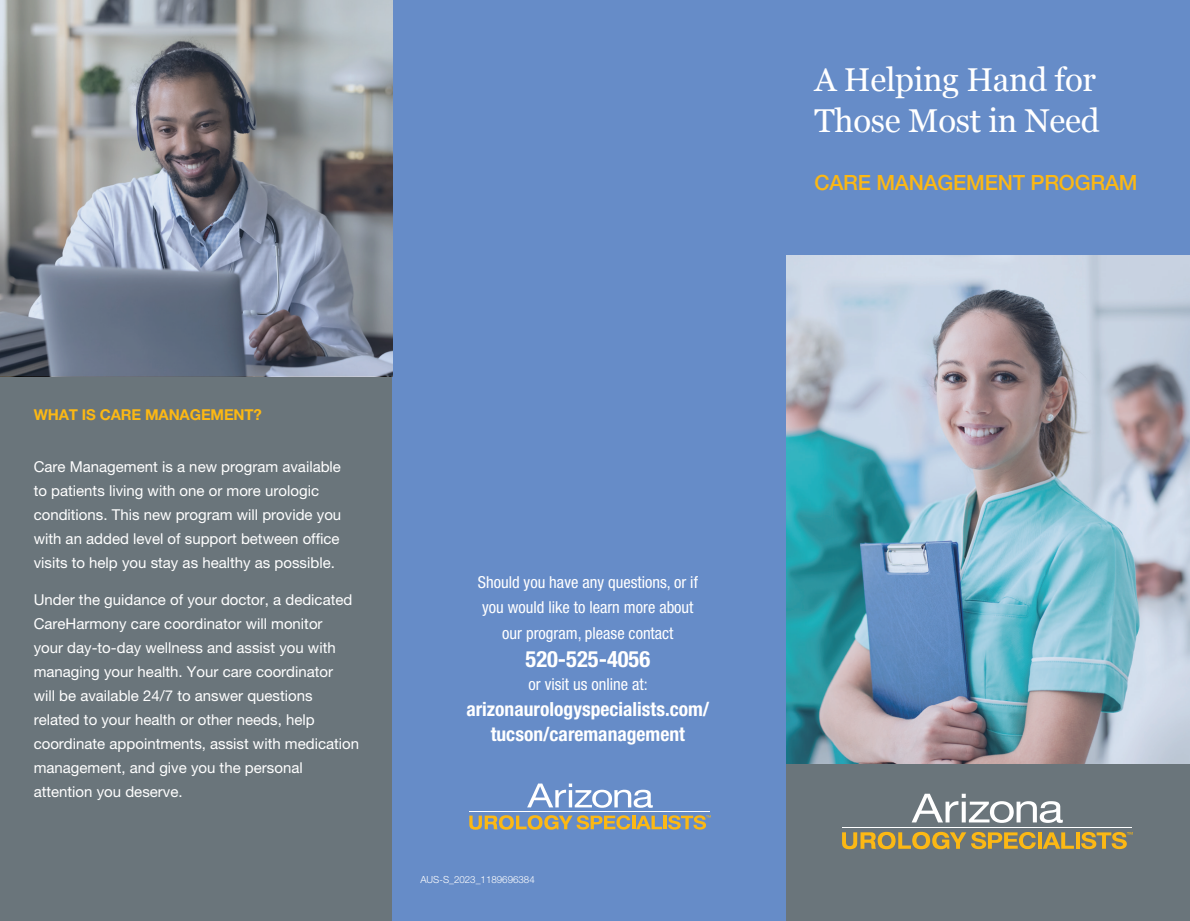
<style>
.page{position:relative;width:1190px;height:921px;background:#fff}
.page>*{position:absolute;margin:0;border:0;box-sizing:border-box;transform-origin:0 0}
.t1{font:33px/40.5px "Georgia";letter-spacing:-.01em;color:#fff}
.t2{font:700 condensed 22.5px "Helvetica Neue LT Pro";color:#fff}
.t3{font:500 21px "Helvetica Neue LT Pro";letter-spacing:-.01em;color:#fcb814}
.t4{font:700 condensed 19.5px/25.5px "Helvetica Neue LT Pro";color:#fff;text-align:center}
.t5{font:condensed 16.5px/25.5px "Helvetica Neue LT Pro";color:#fff;text-align:center}
.t6{font:15px/24px "Helvetica Neue LT Pro";color:#fff}
.t7{font:700 15px "Helvetica Neue LT Pro";letter-spacing:-.01em;color:#fcb814}
.t8{font:300 9.75px "Helvetica Neue LT Pro";color:#fff}
</style>
<div class="page">
<div style="left:0;top:0;width:392px;height:920px;background:#6a757b"></div>
<div style="left:392px;top:0;width:798px;height:920px;background:#668cc8"></div>
<img style="left:786px;top:255px;width:404px;height:509px">
<div style="left:786px;top:764px;width:404px;height:156px;background:#6a757b"></div>
<hr style="left:842px;top:826px;width:290px;height:1px;background:#fff">
<svg style="left:912px;top:793px;width:150px;height:29px"></svg>
<svg style="left:842px;top:831px;width:193px;height:18px"></svg>
<hr style="left:1038px;top:832px;width:3px;height:16px;background:#fcb814">
<svg style="left:1043px;top:832px;width:31px;height:16px"></svg>
<svg style="left:1076px;top:832px;width:3px;height:16px"></svg>
<svg style="left:1081px;top:832px;width:51px;height:17px"></svg>
<hr style="left:469px;top:810px;width:241px;height:1px;background:#fff">
<svg style="left:527px;top:783px;width:126px;height:24px"></svg>
<svg style="left:469px;top:815px;width:161px;height:14px"></svg>
<hr style="left:632px;top:815px;width:3px;height:14px;background:#fcb814">
<svg style="left:636px;top:815px;width:26px;height:14px"></svg>
<hr style="left:663px;top:815px;width:4px;height:14px;background:#fcb814">
<svg style="left:668px;top:815px;width:43px;height:14px"></svg>
<svg style="left:0;top:0;width:392px;height:376px"></svg>
<p class="t7" style="left:34px;top:405px;width:230px">WHAT IS CARE MANAGEMENT?</p>
<p class="t6" style="left:34px;top:454px;width:309px">Care Management is a new program available to patients living with one or more urologic conditions. This new program will provide you with an added level of support between office visits to help you stay as healthy as possible.</p>
<p class="t6" style="left:34px;top:587px;width:327px">Under the guidance of your doctor, a dedicated CareHarmony care coordinator will monitor<br>your day-to-day wellness and assist you with managing your health. Your care coordinator<br>will be available 24/7 to answer questions related to your health or other needs, help coordinate appointments, assist with medication management, and give you the personal attention you deserve.</p>
<p class="t5" style="left:478px;top:569px;width:222px">Should you have any questions, or if you would like to learn more about our program, please contact</p>
<h2 class="t2" style="left:525px;top:645px;width:126px">520-525-4056</h2>
<p class="t5" style="left:528px;top:671px;width:121px">or visit us online at:</p>
<h3 class="t4" style="left:466px;top:695px;width:244px">arizonaurologyspecialists.com/ tucson/caremanagement</h3>
<p class="t8" style="left:420px;top:873px;width:116px">AUS-S_2023_1189696384</p>
<h1 class="t1" style="left:814px;top:58px;width:287px">A Helping Hand for<br>Those Most in Need</h1>
<h3 class="t3" style="left:814px;top:170px;width:324px">CARE MANAGEMENT PROGRAM</h3>
</div>
